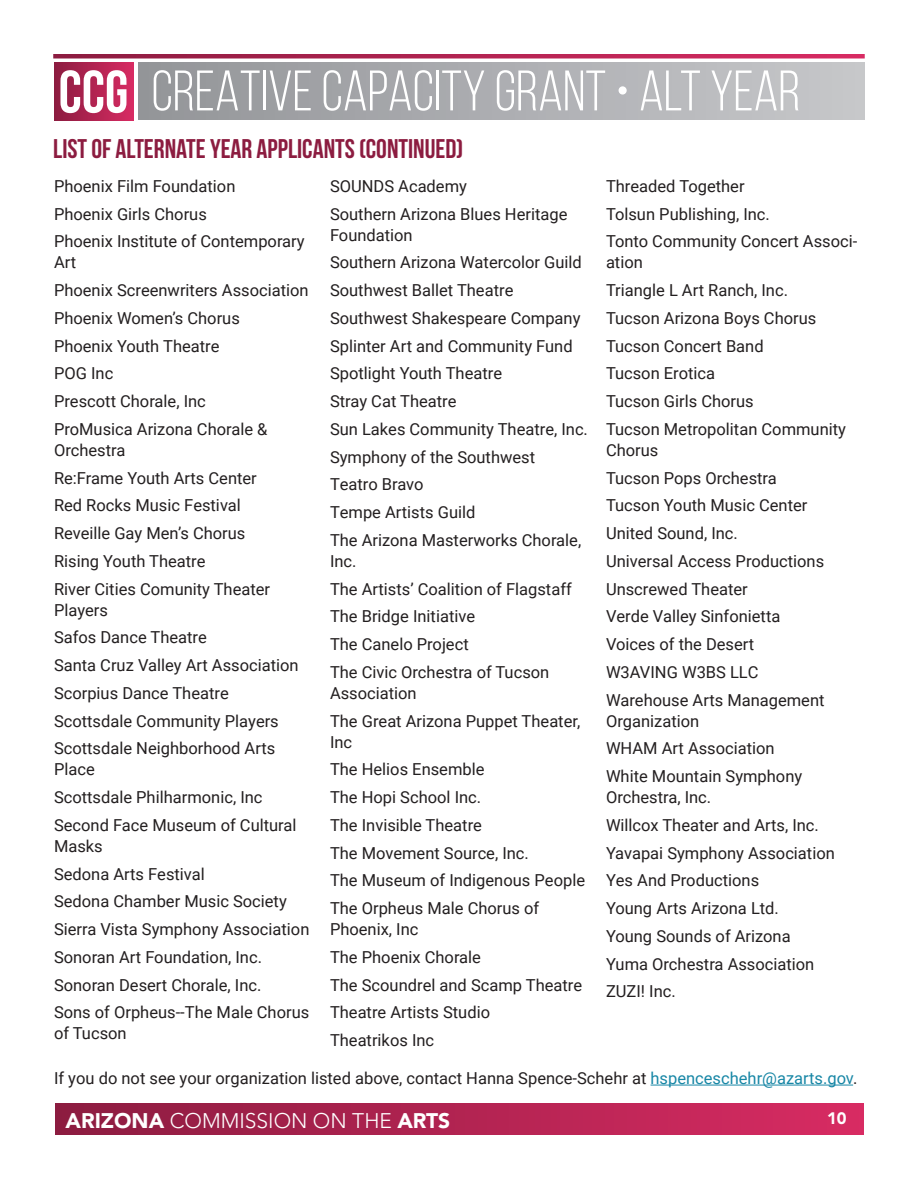
<style>
.page{position:relative;width:918px;height:1188px;background:#fff}
.page>*{position:absolute;margin:0;border:0;box-sizing:border-box;transform-origin:0 0}
.t1{font:57px "Bebas Neue";color:#fff}
.Header_2{font:700 27px "Bebas Neue";color:#8c1c40}
.t2{font:300 21px "Avenir LT Std";color:#fff}
.Body_1{font:16.5px/21px "Roboto";color:#231f20}
.t3{font:900 16.5px "Avenir LT Std";color:#fff}
.s1{font-weight:700;font-size:60px}
.s2{color:#1887a6}
.s3{font-weight:900}
</style>
<div class="page">
<div style="left:138px;top:63px;width:727px;height:57px;background:linear-gradient(to right,#939598,#c7c8ca)"></div>
<div style="left:54px;top:63px;width:79px;height:57px;background:linear-gradient(to right,#8c1c40,#d72b62)"></div>
<div style="left:55px;top:1104px;width:809px;height:31px;background:linear-gradient(to right,#8c1c40,#d82b63)"></div>
<svg style="left:53px;top:54px;width:812px;height:4px;background:#b12351"></svg>
<hr style="left:651px;top:1085px;width:202px;height:1px;background:#1887a6">
<h1 class="t1" style="left:59px;top:60px;width:743px"><span class="s1">CCG</span> CREATIVE CAPACITY GRANT • ALT YEAR</h1>
<p class="Header_2" style="left:53px;top:134px;width:412px">LIST OF ALTERNATE YEAR APPLICANTS (CONTINUED)</p>
<p class="Body_1" style="left:54px;top:175px;width:183px">Phoenix Film Foundation</p>
<p class="Body_1" style="left:54px;top:203px;width:154px">Phoenix Girls Chorus</p>
<p class="Body_1" style="left:54px;top:230px;width:252px">Phoenix Institute of Contemporary<br>Art</p>
<p class="Body_1" style="left:54px;top:279px;width:256px">Phoenix Screenwriters Association</p>
<p class="Body_1" style="left:54px;top:307px;width:187px">Phoenix Women’s Chorus</p>
<p class="Body_1" style="left:54px;top:335px;width:167px">Phoenix Youth Theatre</p>
<p class="Body_1" style="left:54px;top:362px;width:61px">POG Inc</p>
<p class="Body_1" style="left:54px;top:390px;width:153px">Prescott Chorale, Inc</p>
<p class="Body_1" style="left:54px;top:418px;width:215px">ProMusica Arizona Chorale &amp;<br>Orchestra</p>
<p class="Body_1" style="left:54px;top:467px;width:204px">Re:Frame Youth Arts Center</p>
<p class="Body_1" style="left:54px;top:494px;width:188px">Red Rocks Music Festival</p>
<p class="Body_1" style="left:54px;top:522px;width:193px">Reveille Gay Men’s Chorus</p>
<p class="Body_1" style="left:54px;top:550px;width:153px">Rising Youth Theatre</p>
<p class="Body_1" style="left:54px;top:578px;width:218px">River Cities Comunity Theater<br>Players</p>
<p class="Body_1" style="left:54px;top:626px;width:154px">Safos Dance Theatre</p>
<p class="Body_1" style="left:54px;top:654px;width:246px">Santa Cruz Valley Art Association</p>
<p class="Body_1" style="left:54px;top:682px;width:176px">Scorpius Dance Theatre</p>
<p class="Body_1" style="left:54px;top:710px;width:226px">Scottsdale Community Players</p>
<p class="Body_1" style="left:54px;top:737px;width:223px">Scottsdale Neighborhood Arts<br>Place</p>
<p class="Body_1" style="left:54px;top:786px;width:210px">Scottsdale Philharmonic, Inc</p>
<p class="Body_1" style="left:54px;top:814px;width:244px">Second Face Museum of Cultural<br>Masks</p>
<p class="Body_1" style="left:54px;top:863px;width:152px">Sedona Arts Festival</p>
<p class="Body_1" style="left:54px;top:890px;width:234px">Sedona Chamber Music Society</p>
<p class="Body_1" style="left:54px;top:918px;width:257px">Sierra Vista Symphony Association</p>
<p class="Body_1" style="left:54px;top:946px;width:210px">Sonoran Art Foundation, Inc.</p>
<p class="Body_1" style="left:54px;top:974px;width:209px">Sonoran Desert Chorale, Inc.</p>
<p class="Body_1" style="left:54px;top:1001px;width:257px">Sons of Orpheus--The Male Chorus of Tucson</p>
<p class="Body_1" style="left:330px;top:175px;width:138px">SOUNDS Academy</p>
<p class="Body_1" style="left:330px;top:203px;width:239px">Southern Arizona Blues Heritage<br>Foundation</p>
<p class="Body_1" style="left:330px;top:251px;width:253px">Southern Arizona Watercolor Guild</p>
<p class="Body_1" style="left:330px;top:279px;width:185px">Southwest Ballet Theatre</p>
<p class="Body_1" style="left:330px;top:307px;width:252px">Southwest Shakespeare Company</p>
<p class="Body_1" style="left:330px;top:335px;width:244px">Splinter Art and Community Fund</p>
<p class="Body_1" style="left:330px;top:362px;width:174px">Spotlight Youth Theatre</p>
<p class="Body_1" style="left:330px;top:390px;width:128px">Stray Cat Theatre</p>
<p class="Body_1" style="left:330px;top:418px;width:259px">Sun Lakes Community Theatre, Inc.</p>
<p class="Body_1" style="left:330px;top:446px;width:207px">Symphony of the Southwest</p>
<p class="Body_1" style="left:330px;top:473px;width:95px">Teatro Bravo</p>
<p class="Body_1" style="left:330px;top:501px;width:147px">Tempe Artists Guild</p>
<p class="Body_1" style="left:330px;top:529px;width:253px">The Arizona Masterworks Chorale,<br>Inc.</p>
<p class="Body_1" style="left:330px;top:578px;width:243px">The Artists’ Coalition of Flagstaff</p>
<p class="Body_1" style="left:330px;top:605px;width:147px">The Bridge Initiative</p>
<p class="Body_1" style="left:330px;top:633px;width:140px">The Canelo Project</p>
<p class="Body_1" style="left:330px;top:661px;width:221px">The Civic Orchestra of Tucson<br>Association</p>
<p class="Body_1" style="left:330px;top:710px;width:252px">The Great Arizona Puppet Theater,<br>Inc</p>
<p class="Body_1" style="left:330px;top:758px;width:156px">The Helios Ensemble</p>
<p class="Body_1" style="left:330px;top:786px;width:153px">The Hopi School Inc.</p>
<p class="Body_1" style="left:330px;top:814px;width:154px">The Invisible Theatre</p>
<p class="Body_1" style="left:330px;top:842px;width:200px">The Movement Source, Inc.</p>
<p class="Body_1" style="left:330px;top:869px;width:257px">The Museum of Indigenous People</p>
<p class="Body_1" style="left:330px;top:897px;width:211px">The Orpheus Male Chorus of<br>Phoenix, Inc</p>
<p class="Body_1" style="left:330px;top:946px;width:153px">The Phoenix Chorale</p>
<p class="Body_1" style="left:330px;top:974px;width:254px">The Scoundrel and Scamp Theatre</p>
<p class="Body_1" style="left:330px;top:1001px;width:162px">Theatre Artists Studio</p>
<p class="Body_1" style="left:330px;top:1029px;width:106px">Theatrikos Inc</p>
<p class="Body_1" style="left:606px;top:175px;width:140px">Threaded Together</p>
<p class="Body_1" style="left:606px;top:203px;width:165px">Tolsun Publishing, Inc.</p>
<p class="Body_1" style="left:606px;top:230px;width:253px">Tonto Community Concert Associ&shy;ation</p>
<p class="Body_1" style="left:606px;top:279px;width:184px">Triangle L Art Ranch, Inc.</p>
<p class="Body_1" style="left:606px;top:307px;width:212px">Tucson Arizona Boys Chorus</p>
<p class="Body_1" style="left:606px;top:335px;width:159px">Tucson Concert Band</p>
<p class="Body_1" style="left:606px;top:362px;width:111px">Tucson Erotica</p>
<p class="Body_1" style="left:606px;top:390px;width:149px">Tucson Girls Chorus</p>
<p class="Body_1" style="left:606px;top:418px;width:241px">Tucson Metropolitan Community<br>Chorus</p>
<p class="Body_1" style="left:606px;top:467px;width:172px">Tucson Pops Orchestra</p>
<p class="Body_1" style="left:606px;top:494px;width:203px">Tucson Youth Music Center</p>
<p class="Body_1" style="left:606px;top:522px;width:133px">United Sound, Inc.</p>
<p class="Body_1" style="left:606px;top:550px;width:220px">Universal Access Productions</p>
<p class="Body_1" style="left:606px;top:578px;width:143px">Unscrewed Theater</p>
<p class="Body_1" style="left:606px;top:605px;width:176px">Verde Valley Sinfonietta</p>
<p class="Body_1" style="left:606px;top:633px;width:150px">Voices of the Desert</p>
<p class="Body_1" style="left:606px;top:661px;width:154px">W3AVING W3BS LLC</p>
<p class="Body_1" style="left:606px;top:689px;width:220px">Warehouse Arts Management<br>Organization</p>
<p class="Body_1" style="left:606px;top:737px;width:170px">WHAM Art Association</p>
<p class="Body_1" style="left:606px;top:765px;width:198px">White Mountain Symphony<br>Orchestra, Inc.</p>
<p class="Body_1" style="left:606px;top:814px;width:214px">Willcox Theater and Arts, Inc.</p>
<p class="Body_1" style="left:606px;top:842px;width:230px">Yavapai Symphony Association</p>
<p class="Body_1" style="left:606px;top:869px;width:155px">Yes And Productions</p>
<p class="Body_1" style="left:606px;top:897px;width:174px">Young Arts Arizona Ltd.</p>
<p class="Body_1" style="left:606px;top:925px;width:186px">Young Sounds of Arizona</p>
<p class="Body_1" style="left:606px;top:953px;width:210px">Yuma Orchestra Association</p>
<p class="Body_1" style="left:606px;top:980px;width:71px">ZUZI! Inc.</p>
<p class="Body_1" style="left:54px;top:1067px;width:805px">If you do not see your organization listed above, contact Hanna Spence-Schehr at <span class="s2">hspenceschehr@azarts.gov</span>.</p>
<p class="t2" style="left:66px;top:1108px;width:386px"><span class="s3">ARIZONA</span> COMMISSION ON THE <span class="s3">ARTS</span></p>
<p class="t3" style="left:827px;top:1109px;width:21px">10</p>
</div>
